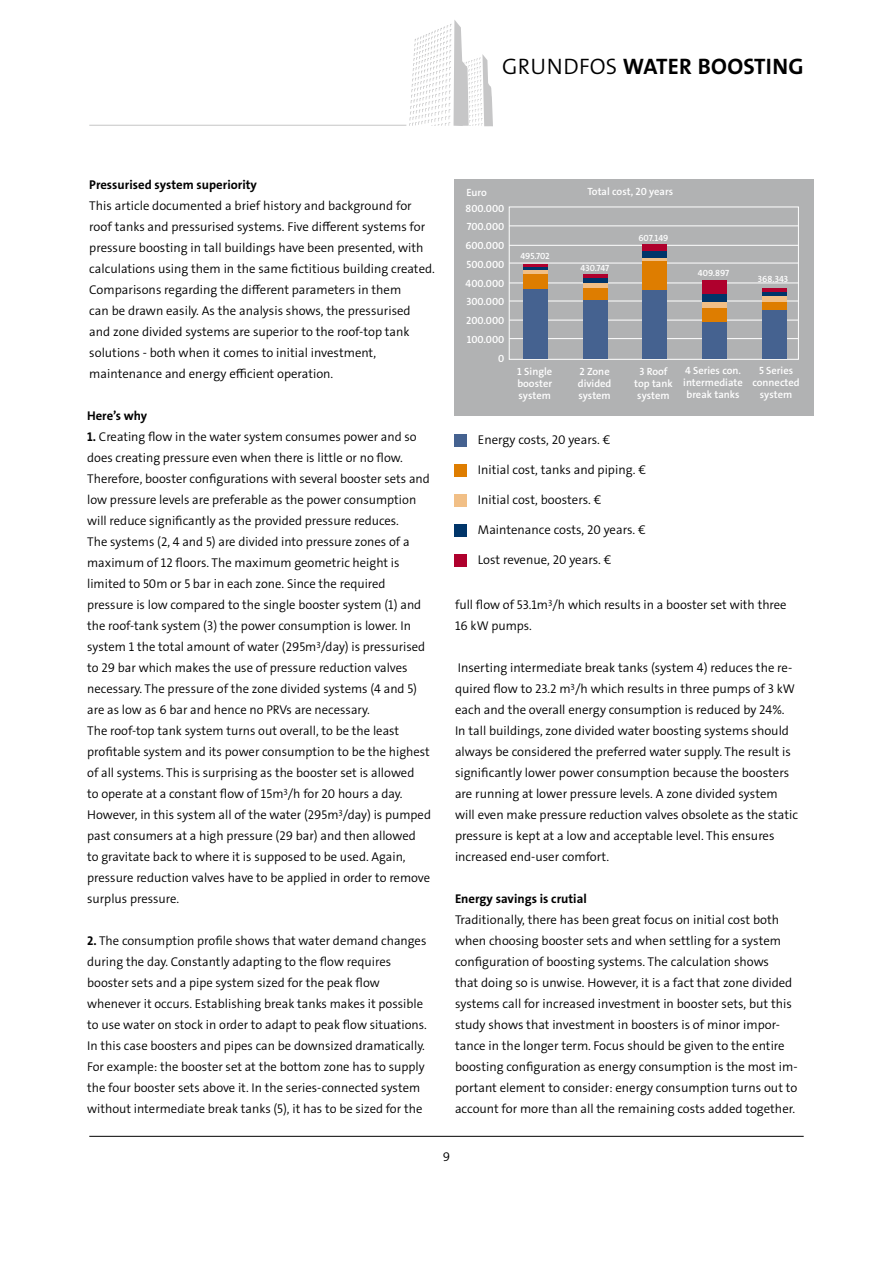
<style>
.page{position:relative;width:893px;height:1263px;background:#fff}
.page>*{position:absolute;margin:0;border:0;box-sizing:border-box;transform-origin:0 0}
.t1{font:22.5px "Grundfos The Sans OT 7 B";letter-spacing:.01em;color:#000}
.t2{font:12.75px/21px "Grundfos The Sans OT 4 SL";color:#000}
.t3{font:12.75px "Grundfos The Sans OT 7 B";color:#000}
.t4{font:10.5px/12px "Grundfos The Sans OT 6 SB";color:#fff;text-align:center}
.t5{font:9px "Grundfos The Sans OT 6 SB";color:#fff}
.s1{font-family:"Grundfos The Sans OT 4 SL"}
.s2{font-family:"Grundfos The Sans OT 7 B"}
</style>
<div class="page">
<hr style="left:89px;top:125px;width:317px;height:1px;background:#c5c6c6">
<div style="left:454px;top:180px;width:360px;height:236px;background:#b1b2b3"></div>
<hr style="left:509px;top:226px;width:289px;height:1px;background:#fff">
<hr style="left:509px;top:245px;width:289px;height:1px;background:#fff">
<hr style="left:509px;top:263px;width:289px;height:1px;background:#fff">
<hr style="left:509px;top:338px;width:289px;height:1px;background:#fff">
<div style="left:509px;top:207px;width:290px;height:153px;border:1px solid #fff"></div>
<hr style="left:509px;top:283px;width:290px;height:1px;background:#fff">
<hr style="left:509px;top:301px;width:289px;height:1px;background:#fff">
<hr style="left:509px;top:320px;width:289px;height:1px;background:#fff">
<div style="left:523px;top:289px;width:24px;height:70px;background:#456290"></div>
<div style="left:583px;top:299px;width:24px;height:60px;background:#456290"></div>
<div style="left:642px;top:289px;width:25px;height:70px;background:#456290"></div>
<div style="left:702px;top:322px;width:25px;height:37px;background:#456290"></div>
<div style="left:762px;top:309px;width:24px;height:50px;background:#456290"></div>
<div style="left:523px;top:270px;width:24px;height:19px;background:#de7d00"></div>
<div style="left:583px;top:287px;width:24px;height:13px;background:#de7d00"></div>
<div style="left:642px;top:259px;width:25px;height:30px;background:#de7d00"></div>
<div style="left:702px;top:308px;width:25px;height:14px;background:#de7d00"></div>
<hr style="left:523px;top:269px;width:24px;height:4px;background:#f1bf86">
<hr style="left:583px;top:283px;width:24px;height:4px;background:#f1bf86">
<svg style="left:642px;top:257px;width:25px;height:4px"></svg>
<div style="left:702px;top:301px;width:25px;height:7px;background:#f1bf86"></div>
<div style="left:762px;top:295px;width:25px;height:8px;background:#f1bf86"></div>
<svg style="left:523px;top:266px;width:24px;height:4px"></svg>
<div style="left:642px;top:249px;width:25px;height:8px;background:#003569"></div>
<div style="left:702px;top:293px;width:25px;height:8px;background:#003569"></div>
<div style="left:762px;top:291px;width:25px;height:5px;background:#003569"></div>
<hr style="left:523px;top:264px;width:24px;height:2px;background:#af002d">
<hr style="left:583px;top:275px;width:24px;height:4px;background:#af002d">
<div style="left:642px;top:244px;width:25px;height:7px;background:#af002d"></div>
<div style="left:702px;top:281px;width:25px;height:13px;background:#af002d"></div>
<hr style="left:762px;top:288px;width:25px;height:4px;background:#af002d">
<div style="left:583px;top:278px;width:24px;height:5px;background:#003569"></div>
<div style="left:762px;top:302px;width:25px;height:7px;background:#de7d00"></div>
<div style="left:454px;top:434px;width:12px;height:12px;background:#456290"></div>
<div style="left:454px;top:464px;width:12px;height:12px;background:#de7d00"></div>
<div style="left:454px;top:494px;width:12px;height:12px;background:#f1bf86"></div>
<div style="left:454px;top:524px;width:12px;height:12px;background:#003569"></div>
<div style="left:454px;top:554px;width:12px;height:13px;background:#af002d"></div>
<hr style="left:89px;top:1136px;width:715px;height:1px;background:#000">
<svg style="left:409px;top:20px;width:84px;height:106px"></svg>
<h1 class="t1" style="left:502px;top:52px;width:303px"><span class="s1">GRUNDFOS</span> WATER BOOSTING</h1>
<p class="t3" style="left:89px;top:177px;width:169px">Pressurised system superiority</p>
<p class="t2" style="left:89px;top:195px;width:347px">This article documented a brief history and background for roof tanks and pressurised systems. Five different systems for pressure boosting in tall buildings have been presented, with calculations using them in the same fictitious building created.<br>Comparisons regarding the different parameters in them<br>can be drawn easily. As the analysis shows, the pressurised<br>and zone divided systems are superior to the roof-top tank solutions - both when it comes to initial investment, maintenance and energy efficient operation.</p>
<p class="t3" style="left:87px;top:408px;width:62px">Here’s why</p>
<p class="t2" style="left:87px;top:426px;width:345px"><span class="s2">1.</span> Creating flow in the water system consumes power and so does creating pressure even when there is little or no flow.<br>Therefore, booster configurations with several booster sets and low pressure levels are preferable as the power consumption will reduce significantly as the provided pressure reduces.<br>The systems (2, 4 and 5) are divided into pressure zones of a maximum of 12 floors. The maximum geometric height is limited to 50m or 5 bar in each zone. Since the required pressure is low compared to the single booster system (1) and the roof-tank system (3) the power consumption is lower. In system 1 the total amount of water (295m<sup>3</sup>/day) is pressurised to 29 bar which makes the use of pressure reduction valves necessary. The pressure of the zone divided systems (4 and 5) are as low as 6 bar and hence no PRVs are necessary.<br>The roof-top tank system turns out overall, to be the least profitable system and its power consumption to be the highest of all systems. This is surprising as the booster set is allowed<br>to operate at a constant flow of 15m<sup>3</sup>/h for 20 hours a day.<br>However, in this system all of the water (295m<sup>3</sup>/day) is pumped past consumers at a high pressure (29 bar) and then allowed<br>to gravitate back to where it is supposed to be used. Again, pressure reduction valves have to be applied in order to remove surplus pressure.</p>
<p class="t2" style="left:87px;top:930px;width:341px"><span class="s2">2.</span> The consumption profile shows that water demand changes during the day. Constantly adapting to the flow requires booster sets and a pipe system sized for the peak flow whenever it occurs. Establishing break tanks makes it possible to use water on stock in order to adapt to peak flow situations.<br>In this case boosters and pipes can be downsized dramatically.<br>For example: the booster set at the bottom zone has to supply the four booster sets above it. In the series-connected system without intermediate break tanks (5), it has to be sized for the</p>
<p class="t4" style="left:466px;top:186px;width:22px">Euro</p>
<p class="t4" style="left:587px;top:185px;width:87px">Total cost, 20 years</p>
<p class="t4" style="left:465px;top:199px;width:41px;line-height:18.8px;text-align:right">800.000<br>700.000<br>600.000<br>500.000<br>400.000<br>300.000<br>200.000<br>100.000<br>0</p>
<p class="t5" style="left:520px;top:250px;width:31px">495.702</p>
<p class="t5" style="left:581px;top:262px;width:30px">430.747</p>
<p class="t5" style="left:638px;top:232px;width:32px">607.149</p>
<p class="t5" style="left:698px;top:268px;width:33px">409.897</p>
<p class="t5" style="left:758px;top:273px;width:32px">368.343</p>
<p class="t4" style="left:517px;top:365px;width:36px;text-align:justify">1 Single booster system</p>
<p class="t4" style="left:578px;top:365px;width:35px;text-align:left">2 Zone divided system</p>
<p class="t4" style="left:634px;top:365px;width:40px">3 Roof top tank system</p>
<p class="t4" style="left:683px;top:365px;width:61px">4 Series con. intermediate break tanks</p>
<p class="t4" style="left:752px;top:365px;width:49px">5 Series connected system</p>
<p class="t2" style="left:478px;top:429px;width:134px">Energy costs, 20 years. €</p>
<p class="t2" style="left:478px;top:459px;width:169px">Initial cost, tanks and piping. €</p>
<p class="t2" style="left:478px;top:489px;width:125px">Initial cost, boosters. €</p>
<p class="t2" style="left:478px;top:519px;width:169px">Maintenance costs, 20 years. €</p>
<p class="t2" style="left:478px;top:549px;width:135px">Lost revenue, 20 years. €</p>
<p class="t2" style="left:455px;top:594px;width:333px">full flow of 53.1m<sup>3</sup>/h which results in a booster set with three<br>16 kW pumps.</p>
<p class="t2" style="left:455px;top:657px;width:344px">Inserting intermediate break tanks (system 4) reduces the re&shy;quired flow to 23.2 m<sup>3</sup>/h which results in three pumps of 3 kW each and the overall energy consumption is reduced by 24%.<br>In tall buildings, zone divided water boosting systems should always be considered the preferred water supply. The result is significantly lower power consumption because the boosters are running at lower pressure levels. A zone divided system will even make pressure reduction valves obsolete as the static pressure is kept at a low and acceptable level. This ensures increased end-user comfort.</p>
<p class="t3" style="left:455px;top:890px;width:133px">Energy savings is crutial</p>
<p class="t2" style="left:455px;top:909px;width:344px">Traditionally, there has been great focus on initial cost both when choosing booster sets and when settling for a system configuration of boosting systems. The calculation shows<br>that doing so is unwise. However, it is a fact that zone divided systems call for increased investment in booster sets, but this study shows that investment in boosters is of minor impor&shy;tance in the longer term. Focus should be given to the entire boosting configuration as energy consumption is the most im&shy;portant element to consider: energy consumption turns out to account for more than all the remaining costs added together.</p>
<p class="t2" style="left:443px;top:1146px;width:9px">9</p>
</div>
